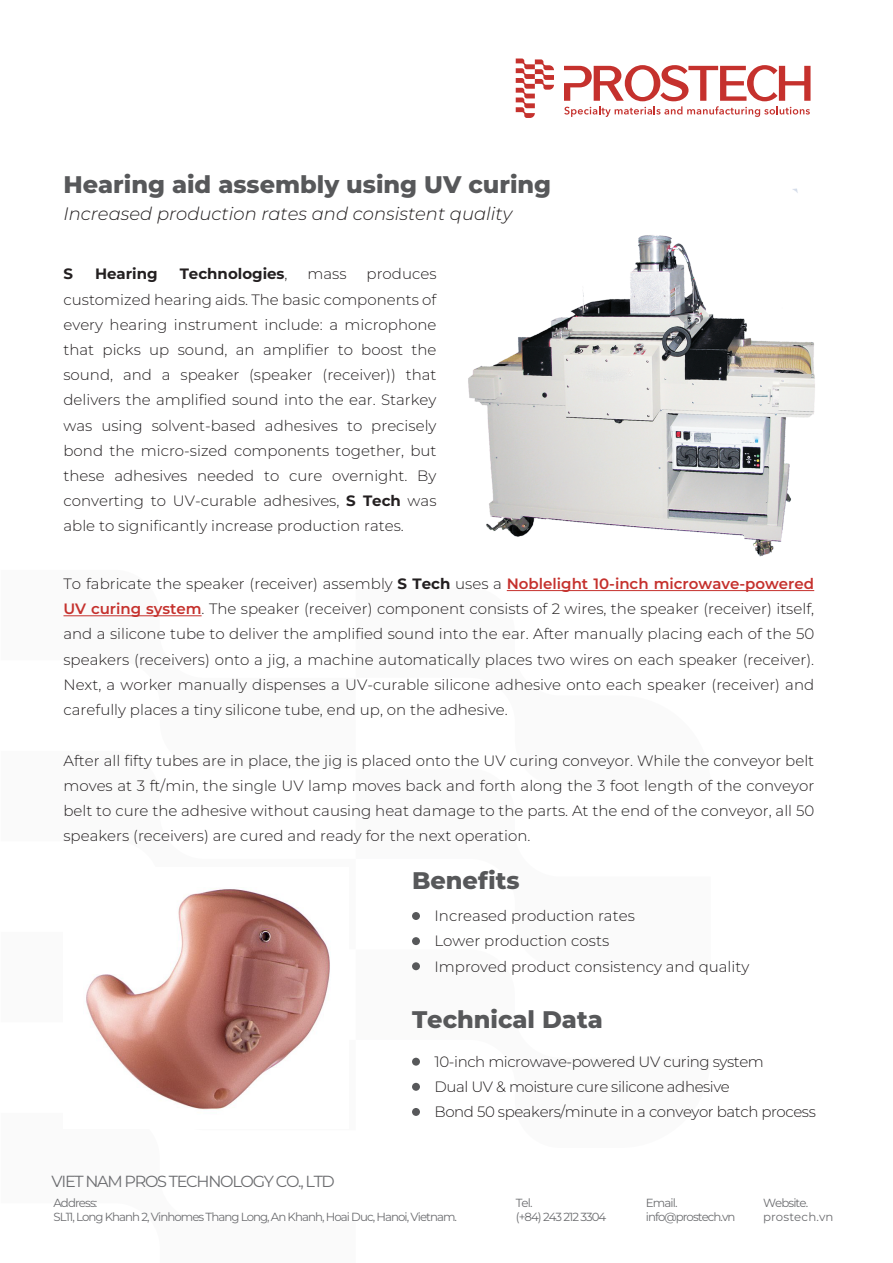
<style>
.page{position:relative;width:893px;height:1263px;background:#fff}
.page>*{position:absolute;margin:0;border:0;box-sizing:border-box;transform-origin:0 0}
.t1{font:800 24px "Montserrat";color:#57585a}
.t2{font:italic 300 18px "Montserrat";color:#231f20}
.t3{font:16.05px "Montserrat";letter-spacing:-.08em;color:#6c6d70}
.t4{font:300 15px/25.2px "Montserrat";color:#231f20;text-align:justify}
.t5{font:300 15px/25.2px "Montserrat";letter-spacing:-.03em;color:#231f20}
.t6{font:700 15px "Montserrat";color:#231f20}
.t7{font:11.7px/14.1px "Montserrat";letter-spacing:-.08em;color:#6c6d70}
.t8{font:11.7px/14.1px "Montserrat";letter-spacing:.015em;color:#6c6d70}
.s1{font-weight:300}
.s2{font-weight:700}
.s3{font-weight:600;color:#c5312d}
</style>
<div class="page">
<svg style="left:516px;top:59px;width:38px;height:59px"></svg>
<svg style="left:564px;top:65px;width:246px;height:52px"></svg>
<hr style="left:63px;top:615px;width:139px;height:1px;background:#c5312d">
<img style="left:468px;top:188px;width:347px;height:404px">
<img style="left:86px;top:889px;width:244px;height:221px">
<div style="left:412px;top:912px;width:8px;height:8px;background:#57585a;border-radius:50%"></div>
<div style="left:412px;top:937px;width:8px;height:8px;background:#57585a;border-radius:50%"></div>
<div style="left:412px;top:962px;width:8px;height:8px;background:#57585a;border-radius:50%"></div>
<div style="left:412px;top:1058px;width:8px;height:8px;background:#57585a;border-radius:50%"></div>
<div style="left:412px;top:1083px;width:8px;height:8px;background:#57585a;border-radius:50%"></div>
<div style="left:412px;top:1108px;width:8px;height:8px;background:#57585a;border-radius:50%"></div>
<h1 class="t1" style="left:63px;top:168px;width:489px">Hearing aid assembly using UV curing</h1>
<p class="t2" style="left:63px;top:202px;width:450px">Increased production rates and consistent quality</p>
<p class="t6" style="left:63px;top:264px;width:11px">S</p>
<p class="t6" style="left:95px;top:264px;width:64px">Hearing</p>
<p class="t6" style="left:180px;top:264px;width:109px">Technologies<span class="s1">,</span></p>
<p class="t4" style="left:308px;top:261px;width:41px">mass</p>
<p class="t4" style="left:63px;top:261px;width:375px;text-indent:303px">produces customized hearing aids. The basic components of every hearing instrument include: a microphone that picks up sound, an amplifier to boost the sound, and a speaker (speaker (receiver)) that delivers the amplified sound into the ear. Starkey was using solvent-based adhesives to precisely bond the micro-sized components together, but these adhesives needed to cure overnight. By converting to UV-curable adhesives, <span class="s2">S Tech</span> was able to significantly increase production rates.</p>
<p class="t4" style="left:63px;top:571px;width:752px">To fabricate the speaker (receiver) assembly <span class="s2">S Tech</span> uses a <span class="s3">Noblelight 10-inch microwave-powered UV curing system</span>. The speaker (receiver) component consists of 2 wires, the speaker (receiver) itself, and a silicone tube to deliver the amplified sound into the ear. After manually placing each of the 50 speakers (receivers) onto a jig, a machine automatically places two wires on each speaker (receiver).<br>Next, a worker manually dispenses a UV-curable silicone adhesive onto each speaker (receiver) and carefully places a tiny silicone tube, end up, on the adhesive.</p>
<p class="t4" style="left:63px;top:747px;width:752px">After all fifty tubes are in place, the jig is placed onto the UV curing conveyor. While the conveyor belt moves at 3 ft/min, the single UV lamp moves back and forth along the 3 foot length of the conveyor belt to cure the adhesive without causing heat damage to the parts. At the end of the conveyor, all 50 speakers (receivers) are cured and ready for the next operation.</p>
<h1 class="t1" style="left:412px;top:864px;width:109px">Benefits</h1>
<p class="t4" style="left:435px;top:903px;width:316px;text-align:left">Increased production rates<br>Lower production costs<br>Improved product consistency and quality</p>
<h1 class="t1" style="left:412px;top:1004px;width:192px">Technical Data</h1>
<p class="t5" style="left:435px;top:1048px;width:383px">10-inch microwave-powered UV curing system<br>Dual UV &amp; moisture cure silicone adhesive<br>Bond 50 speakers/minute in a conveyor batch process</p>
<p class="t3" style="left:52px;top:1171px;width:285px">VIET NAM PROS TECHNOLOGY CO., LTD</p>
<p class="t7" style="left:53px;top:1195px;width:405px">Address:<br>SL11, Long Khanh 2, Vinhomes Thang Long, An Khanh, Hoai Duc, Hanoi, Vietnam.</p>
<p class="t7" style="left:646px;top:1195px;width:91px">Email. info@prostech.vn</p>
<p class="t7" style="left:516px;top:1195px;width:92px">Tel.<br>(+84) 243 212 3304</p>
<p class="t8" style="left:763px;top:1195px;width:72px">Website. prostech.vn</p>
</div>
